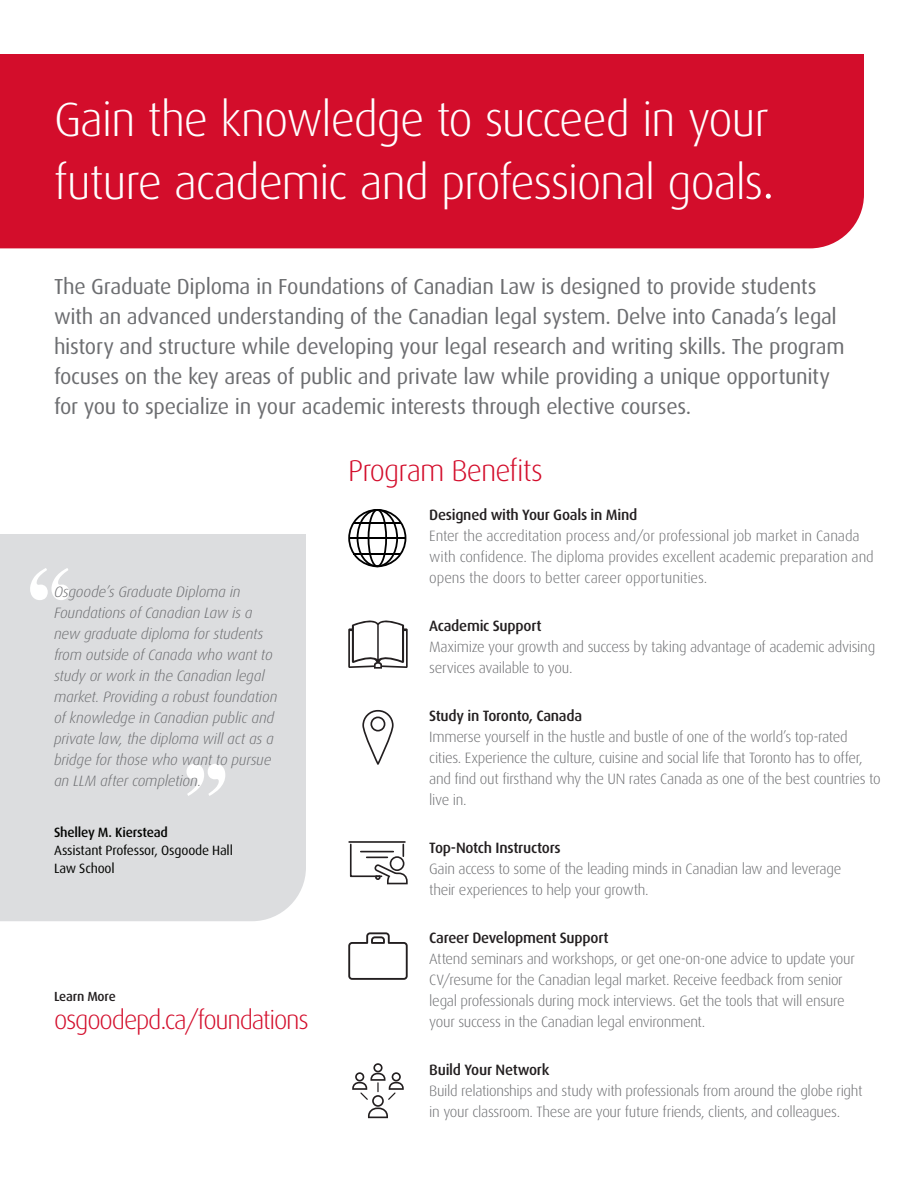
<style>
.page{position:relative;width:918px;height:1188px;background:#fff}
.page>*{position:absolute;margin:0;border:0;box-sizing:border-box;transform-origin:0 0}
.t1{font:300 48px/63px "Dax";letter-spacing:-.03em;color:#fff}
.t2{font:300 30px "Dax";letter-spacing:-.03em;color:#d30d2b}
.t3{font:300 26.4px "Dax";letter-spacing:-.045em;color:#d30d2b}
.t4{font:21.75px/30px "Dax";letter-spacing:-.015em;color:#6c6d70}
.t5{font:300 15px/21px "Dax";letter-spacing:-.02em;color:#6c6d70}
.t6{font:italic 300 15px/21px "Dax";letter-spacing:-.01em;color:#6c6d70}
.t7{font:13.5px/18.1px "Dax";letter-spacing:-.015em;color:#040503}
.t8{font:500 13.5px "Dax";letter-spacing:-.015em;color:#040503}
.t9{font:500 13.2px "Dax";letter-spacing:-.015em;color:#231f20}
.s1{font-size:60px}
.s2{font-weight:500;color:#231f20}
</style>
<div class="page">
<div style="left:0;top:534px;width:306px;height:387px;background:#dcdddf"></div>
<div style="left:0;top:54px;width:864px;height:194px;background:#d30d2b"></div>
<svg style="left:30px;top:568px;width:39px;height:32px"></svg>
<div style="left:355px;top:1072px;width:9px;height:9px;border:2px solid #231f20;border-radius:50%"></div>
<div style="left:373px;top:1063px;width:10px;height:9px;border:2px solid #231f20;border-radius:50%"></div>
<div style="left:392px;top:1072px;width:9px;height:9px;border:2px solid #231f20;border-radius:50%"></div>
<svg style="left:368px;top:1107px;width:20px;height:11px"></svg>
<div style="left:372px;top:1095px;width:12px;height:12px;border:2px solid #231f20;border-radius:50%"></div>
<svg style="left:352px;top:1073px;width:52px;height:28px"></svg>
<svg style="left:348px;top:932px;width:60px;height:48px"></svg>
<svg style="left:362px;top:710px;width:32px;height:55px"></svg>
<hr style="left:349px;top:841px;width:56px;height:2px;background:#231f20">
<svg style="left:349px;top:843px;width:59px;height:41px"></svg>
<svg style="left:348px;top:621px;width:60px;height:48px"></svg>
<svg style="left:186px;top:764px;width:39px;height:32px"></svg>
<svg style="left:348px;top:509px;width:58px;height:58px"></svg>
<p class="t1" style="left:54px;top:88px;width:723px">Gain the knowledge to succeed in your future academic and professional goals<span class="s1">.</span></p>
<p class="t4" style="left:54px;top:272px;width:792px">The Graduate Diploma in Foundations of Canadian Law is designed to provide students with an advanced understanding of the Canadian legal system. Delve into Canada’s legal history and structure while developing your legal research and writing skills. The program focuses on the key areas of public and private law while providing a unique opportunity for you to specialize in your academic interests through elective courses.</p>
<p class="t2" style="left:348px;top:454px;width:196px">Program Benefits</p>
<p class="t5" style="left:429px;top:504px;width:446px"><span class="s2">Designed with Your Goals in Mind<br></span>Enter the accreditation process and/or professional job market in Canada with confidence. The diploma provides excellent academic preparation and opens the doors to better career opportunities.</p>
<p class="t5" style="left:429px;top:615px;width:447px"><span class="s2">Academic Support<br></span>Maximize your growth and success by taking advantage of academic advising services available to you.</p>
<p class="t5" style="left:429px;top:705px;width:453px"><span class="s2">Study in Toronto, Canada<br></span>Immerse yourself in the hustle and bustle of one of the world’s top-rated cities. Experience the culture, cuisine and social life that Toronto has to offer, and find out firsthand why the UN rates Canada as one of the best countries to live in.</p>
<p class="t5" style="left:429px;top:837px;width:414px"><span class="s2">Top-Notch Instructors<br></span>Gain access to some of the leading minds in Canadian law and leverage their experiences to help your growth.</p>
<p class="t5" style="left:429px;top:927px;width:427px"><span class="s2">Career Development Support<br></span>Attend seminars and workshops, or get one-on-one advice to update your CV/resume for the Canadian legal market. Receive feedback from senior legal professionals during mock interviews. Get the tools that will ensure your success in the Canadian legal environment.</p>
<p class="t5" style="left:429px;top:1059px;width:435px"><span class="s2">Build Your Network<br></span>Build relationships and study with professionals from around the globe right in your classroom. These are your future friends, clients, and colleagues.</p>
<p class="t6" style="left:54px;top:582px;width:225px">Osgoode’s Graduate Diploma in Foundations of Canadian Law is a new graduate diploma for students from outside of Canada who want to study or work in the Canadian legal market. Providing a robust foundation of knowledge in Canadian public and private law, the diploma will act as a bridge for those who want to pursue an LLM after completion.</p>
<p class="t8" style="left:54px;top:825px;width:116px">Shelley M. Kierstead</p>
<p class="t7" style="left:54px;top:842px;width:180px">Assistant Professor, Osgoode Hall<br>Law School</p>
<p class="t9" style="left:54px;top:989px;width:63px">Learn More</p>
<p class="t3" style="left:54px;top:1006px;width:256px">osgoodepd.ca/foundations</p>
</div>
